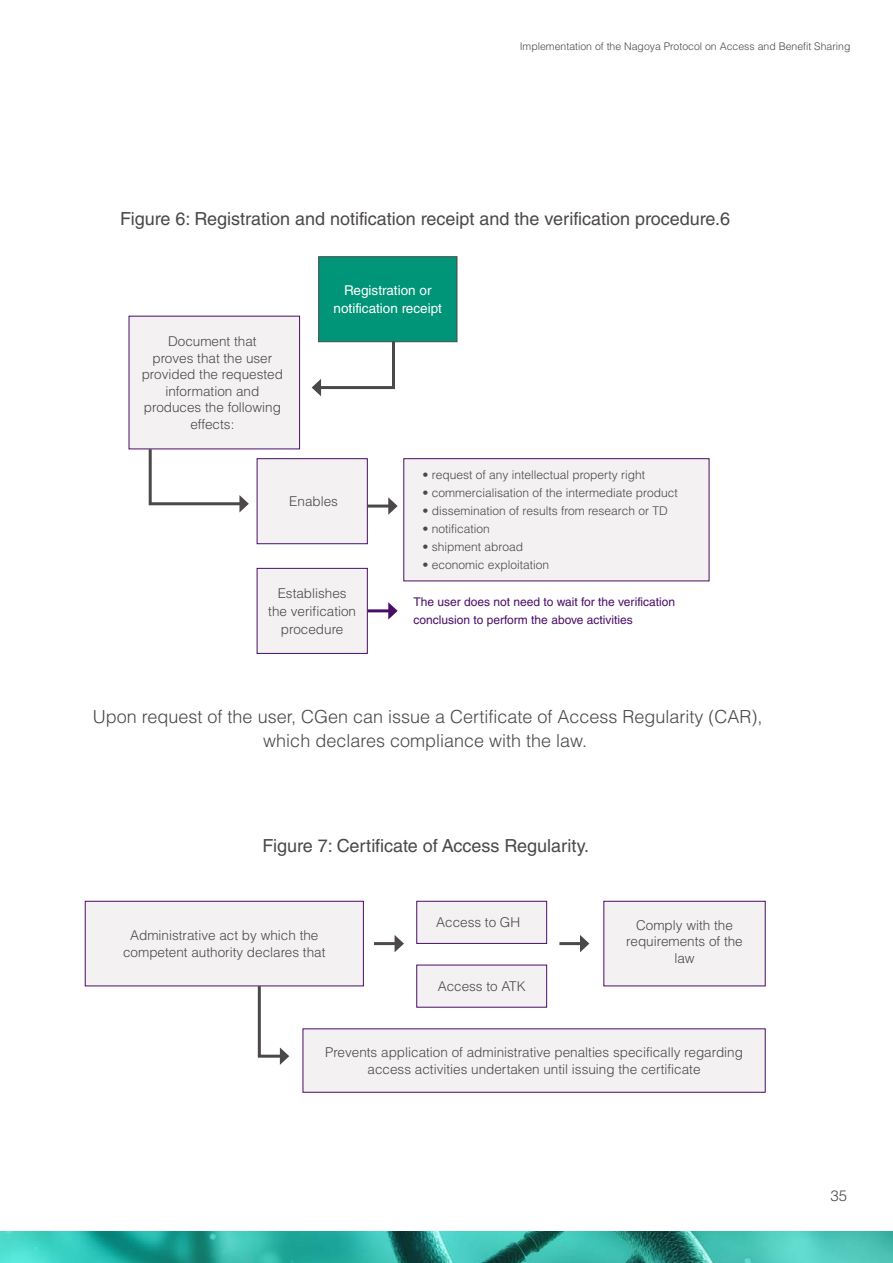
<style>
.page{position:relative;width:893px;height:1263px;background:#fff}
.page>*{position:absolute;margin:0;border:0;box-sizing:border-box;transform-origin:0 0}
.t1{font:18px "Helvetica LT Std";color:#4b4847}
.t2{font:300 18px/24px "Helvetica LT Std";color:#4b4847;text-align:center}
.t3{font:300 15px "Helvetica LT Std";color:#4b4847}
.t4{font:300 13.5px/16.5px "Helvetica LT Std";color:#4b4847;text-align:center}
.t5{font:13.5px/18px "Helvetica LT Std";color:#fff;text-align:center}
.t6{font:300 12px "Helvetica LT Std";color:#4b4847}
.t7{font:12px/18px "Helvetica LT Std";color:#4a0d67}
.t8{font:300 10.5px "Helvetica LT Std";color:#4b4847}
</style>
<div class="page">
<img style="left:0;top:1231px;width:893px;height:32px">
<svg style="left:147px;top:449px;width:102px;height:63px"></svg>
<svg style="left:312px;top:342px;width:84px;height:54px"></svg>
<div style="left:129px;top:316px;width:171px;height:133px;background:#f3f1f1"></div>
<div style="left:257px;top:458px;width:110px;height:86px;background:#f3f1f1;border:1px solid #4a0d67"></div>
<div style="left:404px;top:458px;width:305px;height:123px;background:#f3f1f1;border:1px solid #4a0d67"></div>
<div style="left:257px;top:568px;width:110px;height:86px;background:#f3f1f1;border:1px solid #4a0d67"></div>
<div style="left:318px;top:256px;width:139px;height:86px;background:#009578;border:1px solid #4b4847"></div>
<hr style="left:368px;top:504px;width:23px;height:3px;background:#4b4847">
<svg style="left:388px;top:497px;width:10px;height:18px"></svg>
<hr style="left:368px;top:609px;width:23px;height:3px;background:#4a0d67">
<svg style="left:388px;top:602px;width:10px;height:18px"></svg>
<div style="left:85px;top:901px;width:279px;height:85px;background:#f3f1f1;border:1px solid #4a0d67"></div>
<div style="left:303px;top:1029px;width:462px;height:63px;background:#f3f1f1"></div>
<div style="left:604px;top:901px;width:161px;height:85px;background:#f3f1f1;border:1px solid #4a0d67"></div>
<div style="left:417px;top:901px;width:130px;height:42px;background:#f3f1f1;border:1px solid #4a0d67"></div>
<div style="left:417px;top:965px;width:130px;height:42px;background:#f3f1f1"></div>
<hr style="left:374px;top:942px;width:23px;height:3px;background:#4b4847">
<svg style="left:395px;top:935px;width:9px;height:17px"></svg>
<svg style="left:256px;top:984px;width:33px;height:81px"></svg>
<hr style="left:559px;top:942px;width:24px;height:3px;background:#4b4847">
<svg style="left:580px;top:935px;width:9px;height:17px"></svg>
<p class="t8" style="left:520px;top:40px;width:332px">Implementation of the Nagoya Protocol on Access and Benefit Sharing</p>
<h1 class="t1" style="left:120px;top:208px;width:611px">Figure 6: Registration and notification receipt and the verification procedure.6</h1>
<p class="t4" style="left:142px;top:333px;width:143px">Document that<br>proves that the user provided the requested information and produces the following effects:</p>
<p class="t5" style="left:334px;top:281px;width:110px">Registration or notification receipt</p>
<p class="t4" style="left:289px;top:493px;width:50px">Enables</p>
<p class="t4" style="left:268px;top:584px;width:89px;line-height:18px">Establishes the verification procedure</p>
<p class="t6" style="left:423px;top:467px;width:224px">• request of any intellectual property right</p>
<p class="t6" style="left:423px;top:485px;width:257px">• commercialisation of the intermediate product</p>
<p class="t6" style="left:423px;top:503px;width:247px">• dissemination of results from research or TD</p>
<p class="t6" style="left:423px;top:521px;width:69px">• notification</p>
<p class="t6" style="left:423px;top:539px;width:102px">• shipment abroad</p>
<p class="t6" style="left:423px;top:557px;width:128px">• economic exploitation</p>
<p class="t7" style="left:414px;top:593px;width:263px">The user does not need to wait for the verification conclusion to perform the above activities</p>
<h1 class="t2" style="left:93px;top:704px;width:671px">Upon request of the user, CGen can issue a Certificate of Access Regularity (CAR), which declares compliance with the law.</h1>
<h1 class="t1" style="left:263px;top:836px;width:328px">Figure 7: Certificate of Access Regularity.</h1>
<p class="t4" style="left:123px;top:927px;width:204px">Administrative act by which the competent authority declares that</p>
<p class="t4" style="left:436px;top:914px;width:86px">Access to GH</p>
<p class="t4" style="left:438px;top:978px;width:90px">Access to ATK</p>
<p class="t4" style="left:626px;top:916px;width:118px">Comply with the requirements of the law</p>
<p class="t4" style="left:325px;top:1044px;width:419px">Prevents application of administrative penalties specifically regarding access activities undertaken until issuing the certificate</p>
<p class="t3" style="left:830px;top:1187px;width:18px">35</p>
</div>
